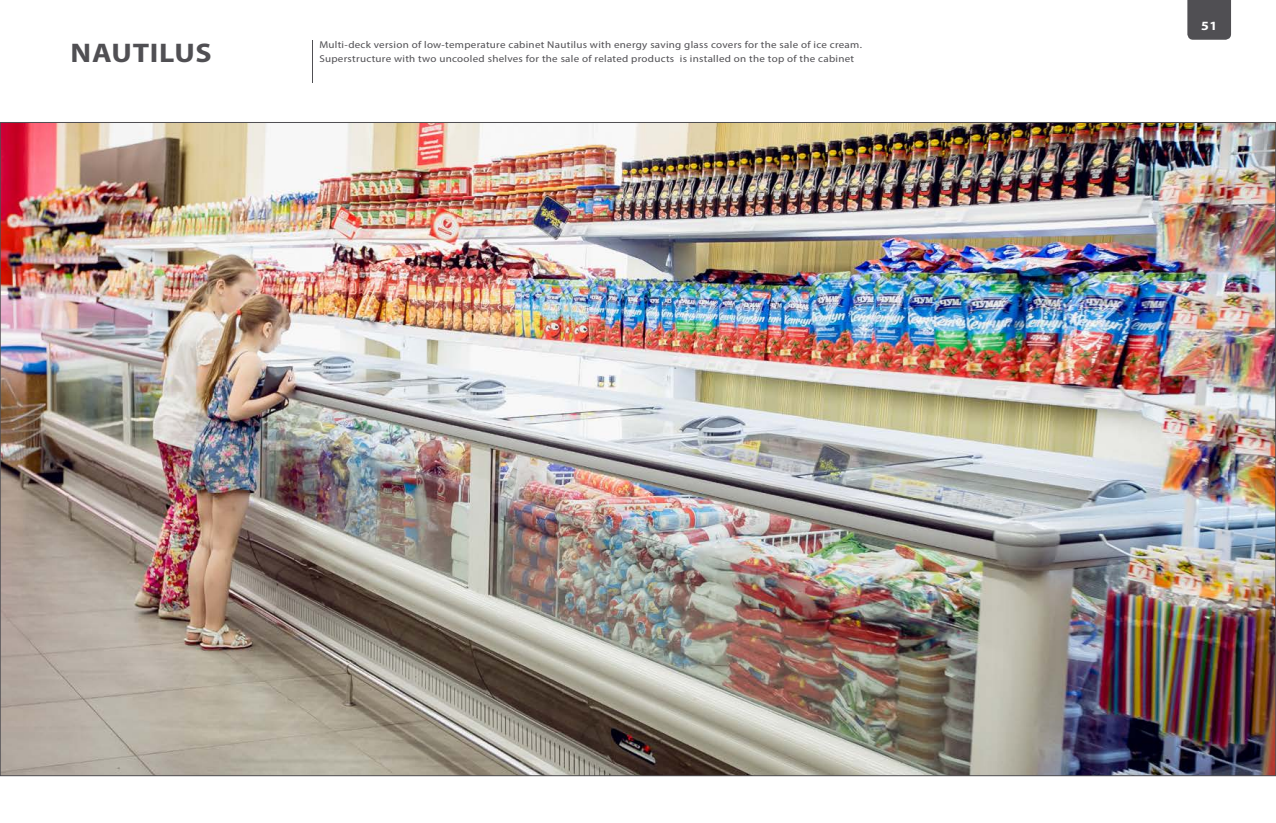
<style>
.page{position:relative;width:1276px;height:823px;background:#fff}
.page>*{position:absolute;margin:0;border:0;box-sizing:border-box;transform-origin:0 0}
.t1{font:700 27px "Myriad Pro";letter-spacing:.025em;color:#504f53;scale:1.11 1}
.t2{font:700 12.6px "Myriad Pro";color:#fff;scale:1.11 1}
.t3{font:9.9px "Myriad Pro";letter-spacing:.025em;color:#504f53;scale:1.11 1}
</style>
<div class="page">
<div style="left:1187px;top:0;width:44px;height:40px;background:#504f53"></div>
<img style="left:2px;top:124px;width:1272px;height:649px">
<hr style="left:312px;top:40px;width:1px;height:42px;background:#504f53">
<p class="t3" style="left:319px;top:39px;width:490px">Multi-deck version of low-temperature cabinet Nautilus with energy saving glass covers for the sale of ice cream.</p>
<h1 class="t1" style="left:71px;top:35px;width:129px">NAUTILUS</h1>
<p class="t3" style="left:319px;top:53px;width:483px">Superstructure with two uncooled shelves for the sale of related products is installed on the top of the cabinet</p>
<p class="t2" style="left:1201px;top:18px;width:16px">51</p>
</div>
